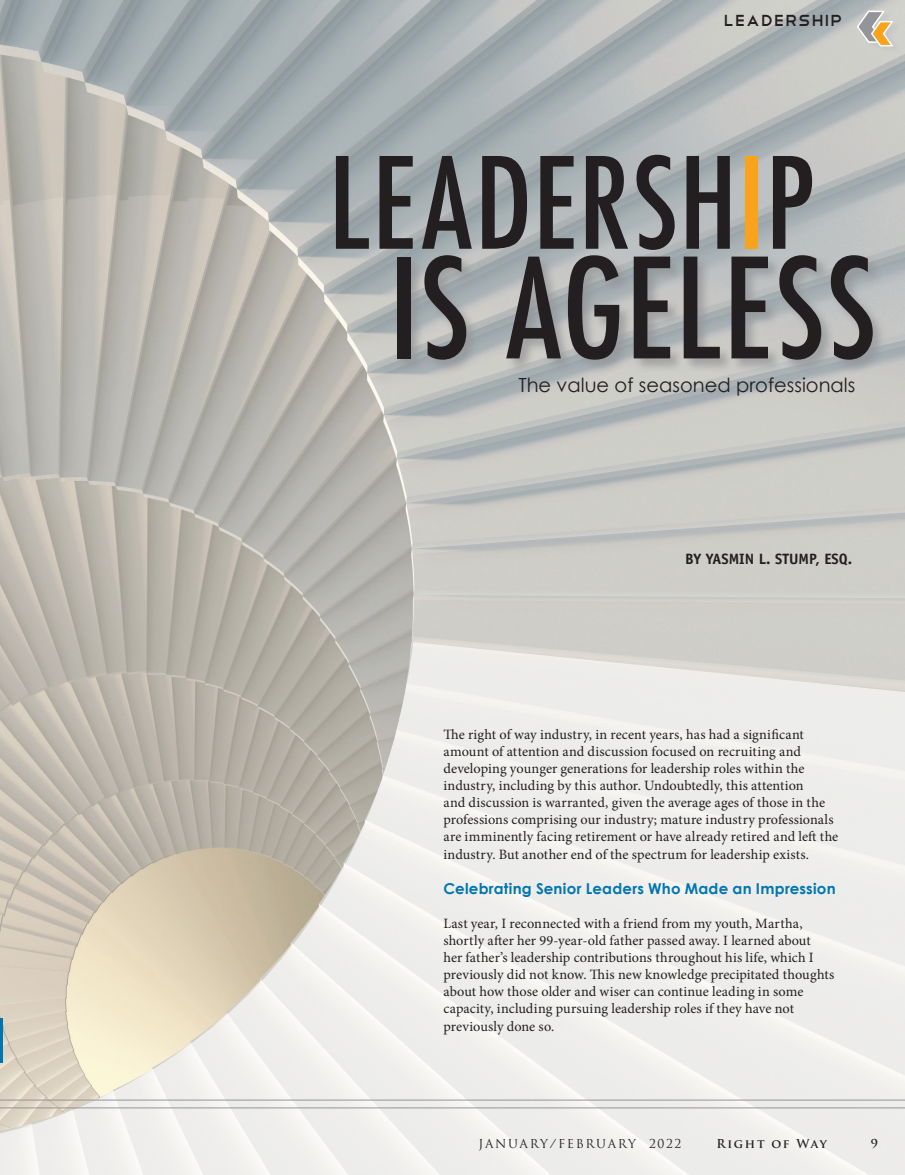
<style>
.page{position:relative;width:905px;height:1175px;background:#fff}
.page>*{position:absolute;margin:0;border:0;box-sizing:border-box;transform-origin:0 0}
.t1{font:500 condensed 135px "Futura";letter-spacing:.005em;color:#231f20}
.t2{font:500 condensed 123px "Futura";letter-spacing:.01em;color:#231f20}
.t3{font:21px "Telegrafico";letter-spacing:.025em;color:#231f20}
.t4{font:19.5px "Century Gothic";color:#231f20}
.t5{font:700 15px "Century Gothic";letter-spacing:.015em;color:#0076b1}
.t6{font:700 15px "Officina Sans Std";color:#231f20}
.t7{font:14.25px/17.1px "Minion Pro";letter-spacing:.005em;color:#231f20}
.t8{font:12px "Trajan Pro";letter-spacing:.14em;color:#231f20}
.t9{font:700 12px "Trajan Pro";letter-spacing:.13em;color:#231f20}
.s1{color:#f9a21c}
</style>
<div class="page">
<img style="left:0;top:0;width:904px;height:642px">
<svg style="left:0;top:642px;width:904px;height:532px;fill:#edecea"></svg>
<hr style="left:0;top:1107px;width:904px;height:1px;background:#939598">
<hr style="left:0;top:1099px;width:904px;height:1px;background:#939598">
<div style="left:859px;top:11px;width:34px;height:39px;background:#cfcfca"></div>
<div style="left:873px;top:22px;width:28px;height:32px;background:#cecfca"></div>
<svg style="left:855px;top:9px;width:39px;height:38px"></svg>
<div style="left:395px;top:254px;width:492px;height:120px;background:#939598;opacity:.75"></div>
<hr style="left:0;top:1018px;width:2px;height:44px;background:#0076b1">
<p class="t3" style="left:723px;top:7px;width:121px">Leadership</p>
<p class="t2" style="left:329px;top:124px;width:487px">LEADERSH<span class="s1">I</span>P</p>
<p class="t1" style="left:389px;top:222px;width:488px">IS AGELESS</p>
<p class="t4" style="left:518px;top:373px;width:338px">The value of seasoned professionals</p>
<p class="t6" style="left:685px;top:549px;width:168px">BY YASMIN L. STUMP, ESQ.</p>
<p class="t7" style="left:443px;top:725px;width:396px">The right of way industry, in recent years, has had a significant amount of attention and discussion focused on recruiting and developing younger generations for leadership roles within the industry, including by this author. Undoubtedly, this attention<br>and discussion is warranted, given the average ages of those in the professions comprising our industry; mature industry professionals are imminently facing retirement or have already retired and left the industry. But another end of the spectrum for leadership exists.</p>
<p class="t5" style="left:443px;top:878px;width:394px">Celebrating Senior Leaders Who Made an Impression</p>
<p class="t7" style="left:443px;top:914px;width:392px">Last year, I reconnected with a friend from my youth, Martha, shortly after her 99-year-old father passed away. I learned about<br>her father’s leadership contributions throughout his life, which I previously did not know. This new knowledge precipitated thoughts about how those older and wiser can continue leading in some capacity, including pursuing leadership roles if they have not previously done so.</p>
<p class="t8" style="left:478px;top:1136px;width:204px">JANUARY/FEBRUARY 2022</p>
<p class="t9" style="left:716px;top:1136px;width:112px">Right of Way</p>
<p class="t9" style="left:870px;top:1136px;width:9px">9</p>
</div>
